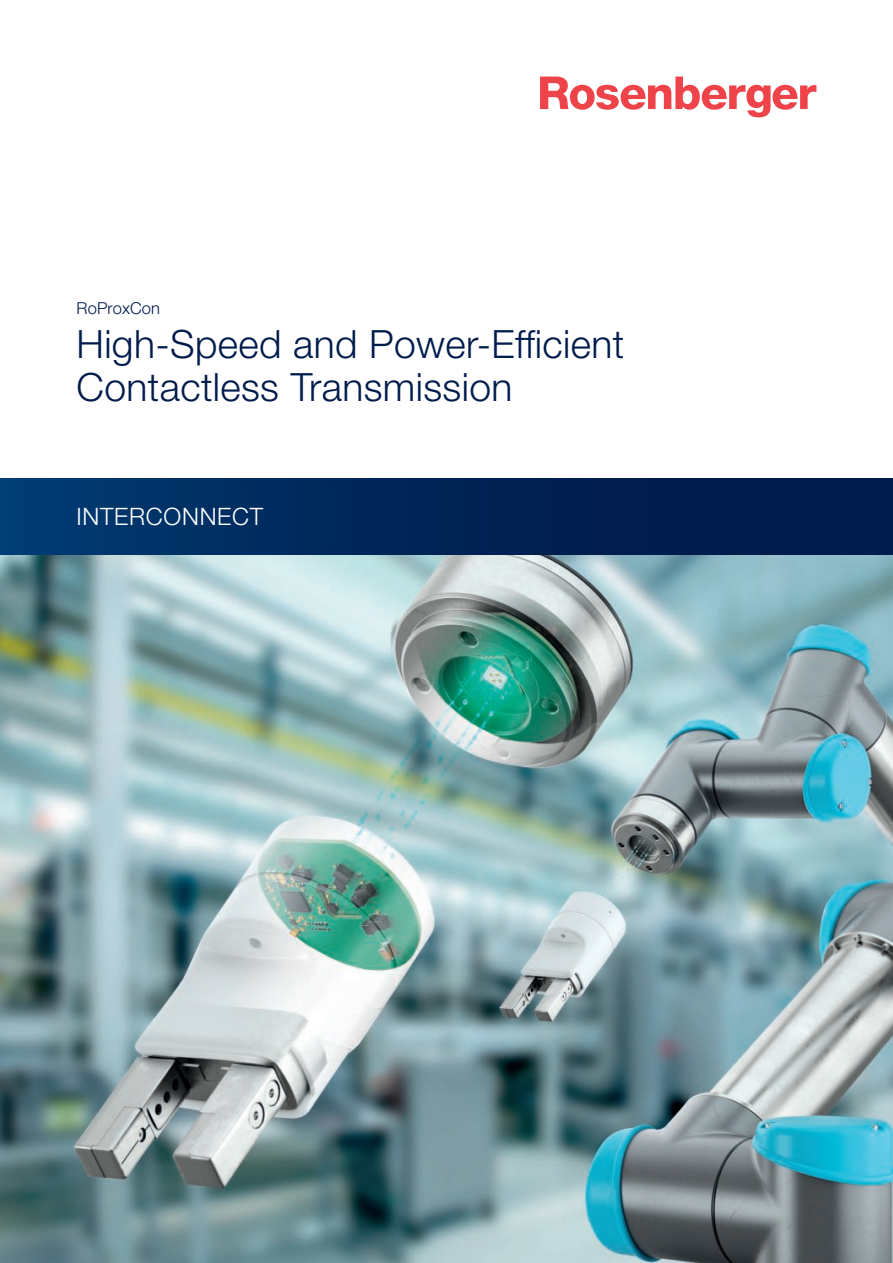
<style>
.page{position:relative;width:893px;height:1263px;background:#fff}
.page>*{position:absolute;margin:0;border:0;box-sizing:border-box;transform-origin:0 0}
.t1{font:300 39px/43.5px "Helvetica Neue LT Pro";letter-spacing:.01em;color:#001c4c}
.t2{font:300 24px "Helvetica Neue LT Pro";letter-spacing:.03em;color:#fff}
.t3{font:300 16.5px "Helvetica Neue LT Pro";letter-spacing:.01em;color:#001c4c}
</style>
<div class="page">
<img style="left:0;top:555px;width:893px;height:708px">
<div style="left:0;top:478px;width:893px;height:77px;background:linear-gradient(to right,#00386e,#001543)"></div>
<svg style="left:540px;top:77px;width:276px;height:40px"></svg>
<p class="t3" style="left:77px;top:298px;width:85px">RoProxCon</p>
<p class="t1" style="left:77px;top:321px;width:549px">High-Speed and Power-Efficient<br>Contactless Transmission</p>
<p class="t2" style="left:77px;top:502px;width:188px">INTERCONNECT</p>
</div>
